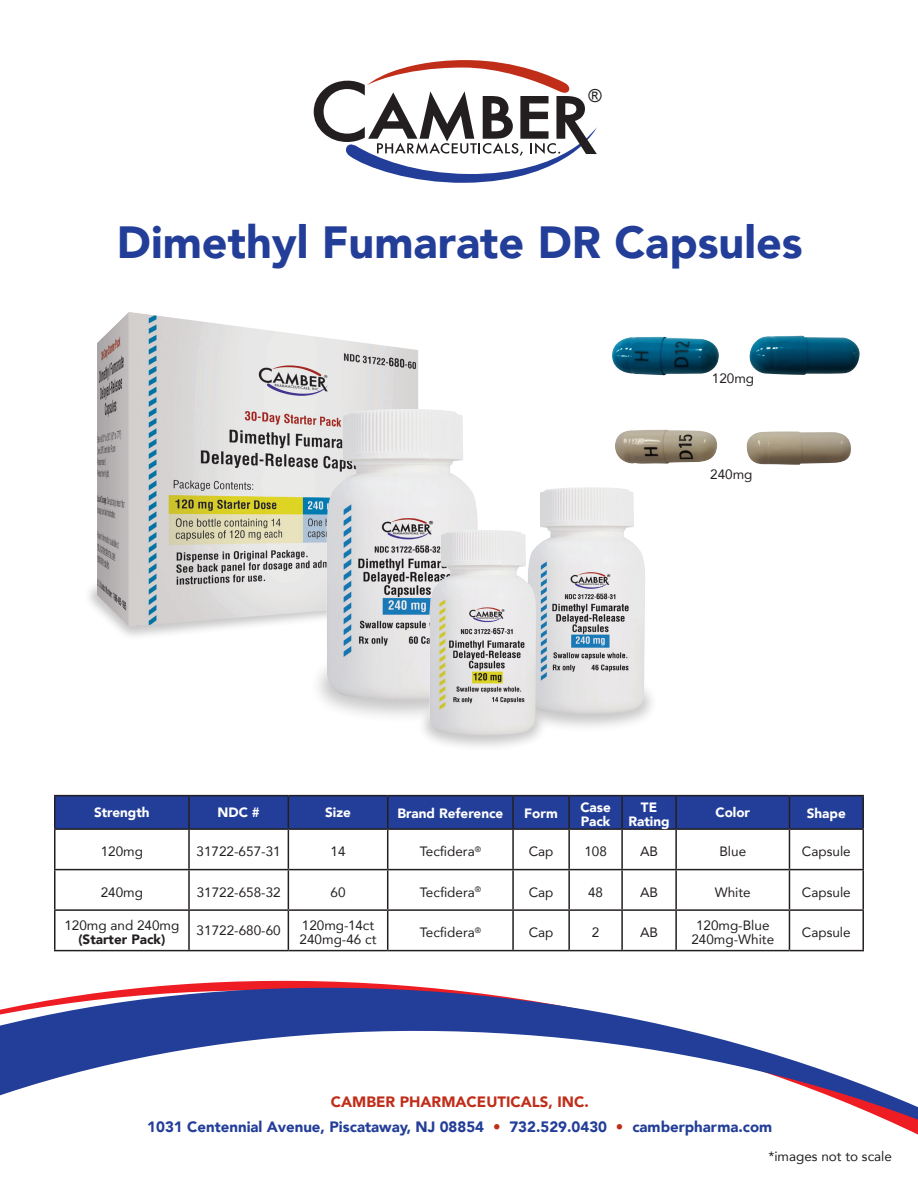
<style>
.page{position:relative;width:918px;height:1188px;background:#fff}
.page>*{position:absolute;margin:0;border:0;box-sizing:border-box;transform-origin:0 0}
.ProductName{font:900 45px "Avenir";color:#233e98}
.t1{font:18px "Arial";color:#231f20}
.t2{font:900 15px "Avenir";color:#233e98}
.t3{font:900 15px "Avenir";color:#c02d19}
.Chart{font:13.5px/13.5px "Avenir";color:#231f20;text-align:center}
.Chart_Head{font:900 13.5px/13.5px "Avenir";color:#fff}
.s1{font-weight:900}
.s2{color:#c02d19}
</style>
<div class="page">
<svg style="left:0;top:951px;width:918px;height:184px"></svg>
<svg style="left:314px;top:60px;width:283px;height:123px"></svg>
<div style="left:56px;top:796px;width:806px;height:32px;background:#233e98"></div>
<svg style="left:56px;top:870px;width:806px;height:80px"></svg>
<hr style="left:54px;top:828px;width:135px;height:2px;background:#231f20">
<hr style="left:54px;top:830px;width:2px;height:39px;background:#231f20">
<hr style="left:189px;top:828px;width:99px;height:2px;background:#231f20">
<hr style="left:188px;top:830px;width:2px;height:39px;background:#231f20">
<hr style="left:288px;top:828px;width:100px;height:2px;background:#231f20">
<hr style="left:288px;top:830px;width:1px;height:39px;background:#231f20">
<hr style="left:388px;top:828px;width:125px;height:2px;background:#231f20">
<hr style="left:387px;top:830px;width:1px;height:39px;background:#231f20">
<hr style="left:513px;top:828px;width:56px;height:2px;background:#231f20">
<hr style="left:512px;top:830px;width:2px;height:39px;background:#231f20">
<hr style="left:569px;top:828px;width:53px;height:2px;background:#231f20">
<hr style="left:568px;top:830px;width:2px;height:39px;background:#231f20">
<hr style="left:622px;top:828px;width:54px;height:2px;background:#231f20">
<hr style="left:621px;top:830px;width:2px;height:39px;background:#231f20">
<hr style="left:676px;top:828px;width:113px;height:2px;background:#231f20">
<hr style="left:675px;top:830px;width:2px;height:39px;background:#231f20">
<hr style="left:789px;top:828px;width:75px;height:2px;background:#231f20">
<hr style="left:789px;top:830px;width:1px;height:39px;background:#231f20">
<hr style="left:862px;top:830px;width:2px;height:39px;background:#231f20">
<hr style="left:54px;top:869px;width:135px;height:1px;background:#231f20">
<hr style="left:54px;top:870px;width:2px;height:39px;background:#231f20">
<hr style="left:189px;top:869px;width:99px;height:1px;background:#231f20">
<hr style="left:188px;top:870px;width:2px;height:39px;background:#231f20">
<hr style="left:288px;top:869px;width:100px;height:1px;background:#231f20">
<hr style="left:288px;top:870px;width:1px;height:39px;background:#231f20">
<hr style="left:388px;top:869px;width:125px;height:1px;background:#231f20">
<hr style="left:387px;top:870px;width:1px;height:39px;background:#231f20">
<hr style="left:513px;top:869px;width:56px;height:1px;background:#231f20">
<hr style="left:512px;top:870px;width:2px;height:39px;background:#231f20">
<hr style="left:569px;top:869px;width:53px;height:1px;background:#231f20">
<hr style="left:568px;top:870px;width:2px;height:39px;background:#231f20">
<hr style="left:622px;top:869px;width:54px;height:1px;background:#231f20">
<hr style="left:621px;top:870px;width:2px;height:39px;background:#231f20">
<hr style="left:676px;top:869px;width:113px;height:1px;background:#231f20">
<hr style="left:675px;top:870px;width:2px;height:39px;background:#231f20">
<hr style="left:789px;top:869px;width:75px;height:1px;background:#231f20">
<hr style="left:789px;top:870px;width:1px;height:39px;background:#231f20">
<hr style="left:862px;top:870px;width:2px;height:39px;background:#231f20">
<hr style="left:54px;top:909px;width:135px;height:2px;background:#231f20">
<hr style="left:54px;top:911px;width:2px;height:39px;background:#231f20">
<hr style="left:189px;top:909px;width:99px;height:2px;background:#231f20">
<hr style="left:188px;top:911px;width:2px;height:39px;background:#231f20">
<hr style="left:288px;top:909px;width:100px;height:2px;background:#231f20">
<hr style="left:288px;top:911px;width:1px;height:39px;background:#231f20">
<hr style="left:388px;top:909px;width:125px;height:2px;background:#231f20">
<hr style="left:387px;top:911px;width:1px;height:39px;background:#231f20">
<hr style="left:513px;top:909px;width:56px;height:2px;background:#231f20">
<hr style="left:512px;top:911px;width:2px;height:39px;background:#231f20">
<hr style="left:569px;top:909px;width:53px;height:2px;background:#231f20">
<hr style="left:568px;top:911px;width:2px;height:39px;background:#231f20">
<hr style="left:622px;top:909px;width:54px;height:2px;background:#231f20">
<hr style="left:621px;top:911px;width:2px;height:39px;background:#231f20">
<hr style="left:676px;top:909px;width:113px;height:2px;background:#231f20">
<hr style="left:675px;top:911px;width:2px;height:39px;background:#231f20">
<hr style="left:789px;top:909px;width:75px;height:2px;background:#231f20">
<hr style="left:789px;top:911px;width:1px;height:39px;background:#231f20">
<hr style="left:862px;top:911px;width:2px;height:39px;background:#231f20">
<hr style="left:54px;top:950px;width:135px;height:1px;background:#231f20">
<hr style="left:189px;top:950px;width:99px;height:1px;background:#231f20">
<hr style="left:288px;top:950px;width:100px;height:1px;background:#231f20">
<hr style="left:388px;top:950px;width:125px;height:1px;background:#231f20">
<hr style="left:513px;top:950px;width:56px;height:1px;background:#231f20">
<hr style="left:569px;top:950px;width:53px;height:1px;background:#231f20">
<hr style="left:622px;top:950px;width:54px;height:1px;background:#231f20">
<hr style="left:676px;top:950px;width:113px;height:1px;background:#231f20">
<hr style="left:789px;top:950px;width:75px;height:1px;background:#231f20">
<hr style="left:54px;top:795px;width:135px;height:1px;background:#231f20">
<hr style="left:54px;top:796px;width:2px;height:32px;background:#231f20">
<hr style="left:189px;top:795px;width:99px;height:1px;background:#231f20">
<hr style="left:188px;top:796px;width:2px;height:32px;background:#231f20">
<hr style="left:288px;top:795px;width:100px;height:1px;background:#231f20">
<hr style="left:288px;top:796px;width:1px;height:32px;background:#231f20">
<hr style="left:388px;top:795px;width:125px;height:1px;background:#231f20">
<hr style="left:387px;top:796px;width:1px;height:32px;background:#231f20">
<hr style="left:513px;top:795px;width:56px;height:1px;background:#231f20">
<hr style="left:512px;top:796px;width:2px;height:32px;background:#231f20">
<hr style="left:569px;top:795px;width:53px;height:1px;background:#231f20">
<hr style="left:568px;top:796px;width:2px;height:32px;background:#231f20">
<hr style="left:622px;top:795px;width:54px;height:1px;background:#231f20">
<hr style="left:621px;top:796px;width:2px;height:32px;background:#231f20">
<hr style="left:676px;top:795px;width:113px;height:1px;background:#231f20">
<hr style="left:675px;top:796px;width:2px;height:32px;background:#231f20">
<hr style="left:789px;top:795px;width:75px;height:1px;background:#231f20">
<hr style="left:789px;top:796px;width:1px;height:32px;background:#231f20">
<hr style="left:862px;top:796px;width:2px;height:32px;background:#231f20">
<img style="left:612px;top:335px;width:248px;height:40px">
<img style="left:615px;top:430px;width:236px;height:35px">
<div style="left:84px;top:568px;width:371px;height:74px;background:#231f20;opacity:.25"></div>
<img style="left:97px;top:312px;width:321px;height:315px">
<div style="left:309px;top:646px;width:186px;height:79px;background:#231f20;opacity:.25"></div>
<img style="left:326px;top:409px;width:152px;height:291px">
<div style="left:513px;top:672px;width:146px;height:61px;background:#231f20;opacity:.25"></div>
<img style="left:537px;top:487px;width:110px;height:227px">
<div style="left:417px;top:697px;width:132px;height:56px;background:#231f20;opacity:.25"></div>
<img style="left:429px;top:530px;width:108px;height:206px">
<p class="t1" style="left:589px;top:84px;width:15px">®</p>
<p class="ProductName" style="left:117px;top:204px;width:687px">Dimethyl Fumarate DR Capsules</p>
<p class="Chart" style="left:712px;top:371px;width:44px">120mg</p>
<p class="Chart" style="left:710px;top:467px;width:44px">240mg</p>
<p class="Chart_Head" style="left:94px;top:805px;width:57px">Strength</p>
<p class="Chart_Head" style="left:217px;top:805px;width:44px">NDC #</p>
<p class="Chart_Head" style="left:325px;top:805px;width:27px">Size</p>
<p class="Chart_Head" style="left:397px;top:807px;width:107px">Brand Reference</p>
<p class="Chart_Head" style="left:524px;top:807px;width:35px">Form</p>
<p class="Chart_Head" style="left:580px;top:801px;width:32px">Case<br>Pack</p>
<p class="Chart_Head" style="left:628px;top:801px;width:43px;text-align:center">TE<br>Rating</p>
<p class="Chart_Head" style="left:715px;top:805px;width:36px">Color</p>
<p class="Chart_Head" style="left:807px;top:807px;width:41px">Shape</p>
<p class="Chart" style="left:101px;top:844px;width:44px">120mg</p>
<p class="Chart" style="left:197px;top:844px;width:86px">31722-657-31</p>
<p class="Chart" style="left:331px;top:844px;width:17px">14</p>
<p class="Chart" style="left:420px;top:844px;width:63px">Tecfidera<sup>®</sup></p>
<p class="Chart" style="left:529px;top:844px;width:26px">Cap</p>
<p class="Chart" style="left:584px;top:844px;width:24px">108</p>
<p class="Chart" style="left:640px;top:844px;width:20px">AB</p>
<p class="Chart" style="left:719px;top:844px;width:28px">Blue</p>
<p class="Chart" style="left:802px;top:844px;width:50px">Capsule</p>
<p class="Chart" style="left:101px;top:885px;width:44px">240mg</p>
<p class="Chart" style="left:197px;top:885px;width:86px">31722-658-32</p>
<p class="Chart" style="left:331px;top:885px;width:17px">60</p>
<p class="Chart" style="left:420px;top:885px;width:63px">Tecfidera<sup>®</sup></p>
<p class="Chart" style="left:529px;top:885px;width:26px">Cap</p>
<p class="Chart" style="left:588px;top:885px;width:17px">48</p>
<p class="Chart" style="left:640px;top:885px;width:20px">AB</p>
<p class="Chart" style="left:715px;top:885px;width:38px">White</p>
<p class="Chart" style="left:802px;top:885px;width:50px">Capsule</p>
<p class="Chart" style="left:64px;top:919px;width:116px">120mg and 240mg <span class="s1">(Starter Pack)</span></p>
<p class="Chart" style="left:197px;top:923px;width:86px">31722-680-60</p>
<p class="Chart" style="left:302px;top:919px;width:74px">120mg-14ct</p>
<p class="Chart" style="left:420px;top:925px;width:63px">Tecfidera<sup>®</sup></p>
<p class="Chart" style="left:529px;top:925px;width:26px">Cap</p>
<p class="Chart" style="left:592px;top:925px;width:9px">2</p>
<p class="Chart" style="left:640px;top:925px;width:20px">AB</p>
<p class="Chart" style="left:696px;top:919px;width:75px">120mg-Blue</p>
<p class="Chart" style="left:802px;top:925px;width:50px">Capsule</p>
<p class="Chart" style="left:691px;top:932px;width:84px">240mg-White</p>
<p class="Chart" style="left:300px;top:932px;width:78px">240mg-46 ct</p>
<p class="t3" style="left:331px;top:1089px;width:260px">CAMBER PHARMACEUTICALS, INC.</p>
<p class="t2" style="left:147px;top:1114px;width:627px">1031 Centennial Avenue, Piscataway, NJ 08854 <span class="s2">•</span> 732.529.0430 <span class="s2">•</span> camberpharma.com</p>
<p class="Chart" style="left:768px;top:1149px;width:125px">*images not to scale</p>
</div>
